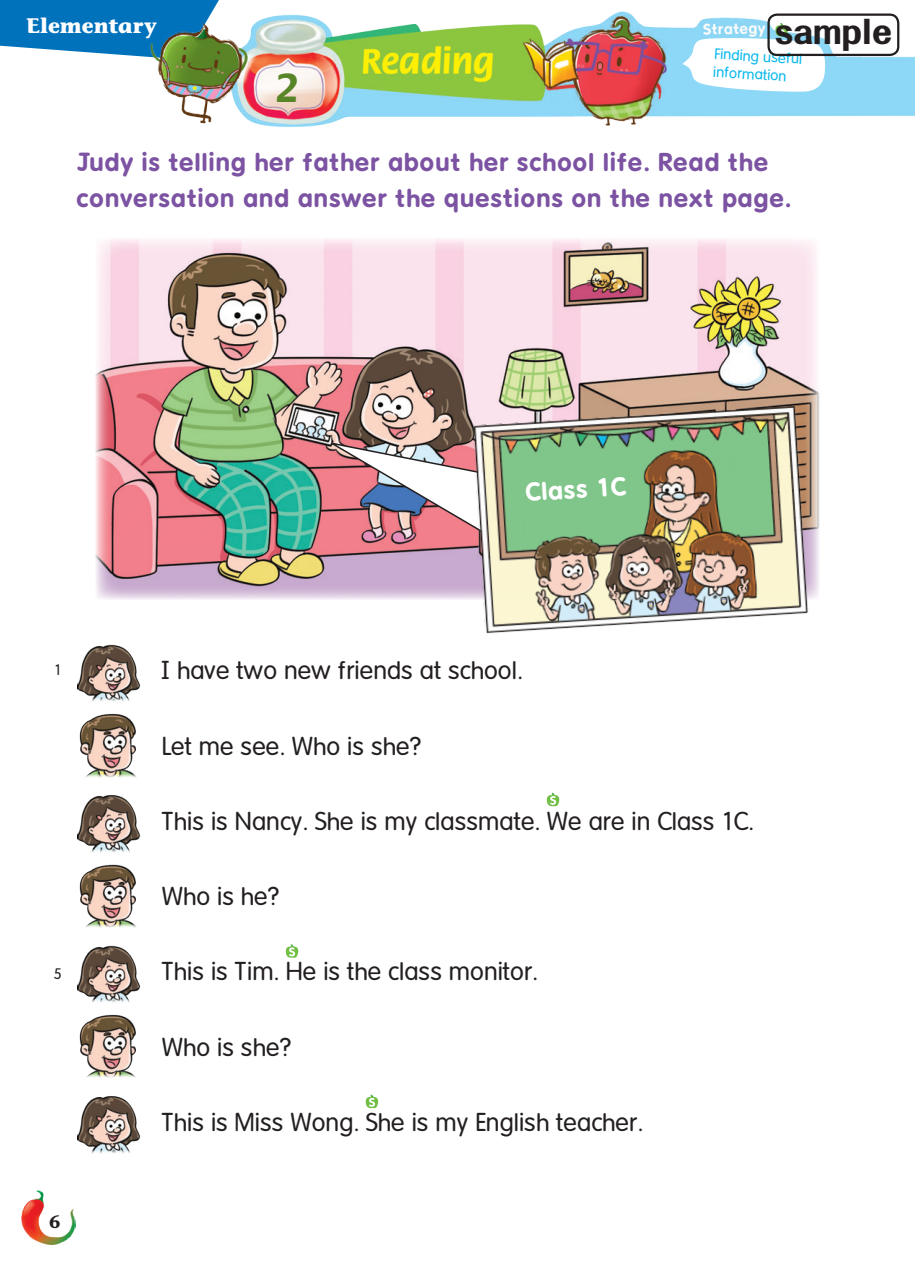
<style>
.page{position:relative;width:915px;height:1263px;background:#fff}
.page>*{position:absolute;margin:0;border:0;box-sizing:border-box;transform-origin:0 0}
.t1{font:700 43.5px "Flora Std";color:#588527}
.t2{font:800 34.5px "M Elle HK";color:#231f20}
.t3{font:300 25.5px "EPHVAG Round";color:#231f20}
.t4{font:700 25.5px/36px "EPHVAG Round";color:#7c53a2}
.t5{font:700 25.5px "EPHVAG Round";color:#fff}
.t6{font:700 21px "Stone Informal Std";color:#fff}
.t7{font:700 18px "Stone Informal Std";color:#231f20}
.t8{font:300 15px/18px "EPHVAG Round";color:#0db9ed}
.t9{font:300 15px "EPHVAG Round";color:#231f20}
</style>
<div class="page">
<img style="left:21px;top:1190px;width:54px;height:55px">
<img style="left:0;top:0;width:914px;height:127px">
<img style="left:96px;top:239px;width:723px;height:360px">
<img style="left:77px;top:644px;width:64px;height:58px">
<img style="left:79px;top:714px;width:57px;height:63px">
<img style="left:77px;top:795px;width:64px;height:57px">
<img style="left:79px;top:864px;width:57px;height:64px">
<img style="left:77px;top:945px;width:64px;height:58px">
<img style="left:79px;top:1015px;width:57px;height:63px">
<img style="left:77px;top:1096px;width:64px;height:57px">
<svg style="left:546px;top:792px;width:13px;height:15px"></svg>
<svg style="left:285px;top:944px;width:13px;height:14px"></svg>
<svg style="left:365px;top:1094px;width:13px;height:14px"></svg>
<svg style="left:323px;top:440px;width:149px;height:96px"></svg>
<img style="left:472px;top:405px;width:338px;height:229px">
<svg style="left:682px;top:23px;width:144px;height:70px"></svg>
<div style="left:767px;top:14px;width:132px;height:42px;border:2px solid #231f20;border-radius:9px"></div>
<p class="t6" style="left:26px;top:13px;width:132px">Elementary</p>
<h1 class="t1" style="left:276px;top:65px;width:23px">2</h1>
<h2 class="t2" style="left:774px;top:14px;width:119px">sample</h2>
<p class="t8" style="left:714px;top:44px;width:89px;rotate:4deg">Finding useful information</p>
<p class="t4" style="left:77px;top:144px;width:716px">Judy is telling her father about her school life. Read the conversation and answer the questions on the next page.</p>
<p class="t9" style="left:54px;top:661px;width:9px">1</p>
<p class="t9" style="left:54px;top:965px;width:10px">5</p>
<p class="t7" style="left:49px;top:1211px;width:13px">6</p>
<p class="t5" style="left:524px;top:477px;width:103px;rotate:-3deg">Class 1C</p>
<p class="t3" style="left:162px;top:656px;width:362px">I have two new friends at school.</p>
<p class="t3" style="left:162px;top:731px;width:261px">Let me see. Who is she?</p>
<p class="t3" style="left:162px;top:806px;width:593px">This is Nancy. She is my classmate. We are in Class 1C.</p>
<p class="t3" style="left:162px;top:881px;width:119px">Who is he?</p>
<p class="t3" style="left:162px;top:957px;width:377px">This is Tim. He is the class monitor.</p>
<p class="t3" style="left:162px;top:1032px;width:131px">Who is she?</p>
<p class="t3" style="left:162px;top:1107px;width:482px">This is Miss Wong. She is my English teacher.</p>
</div>
